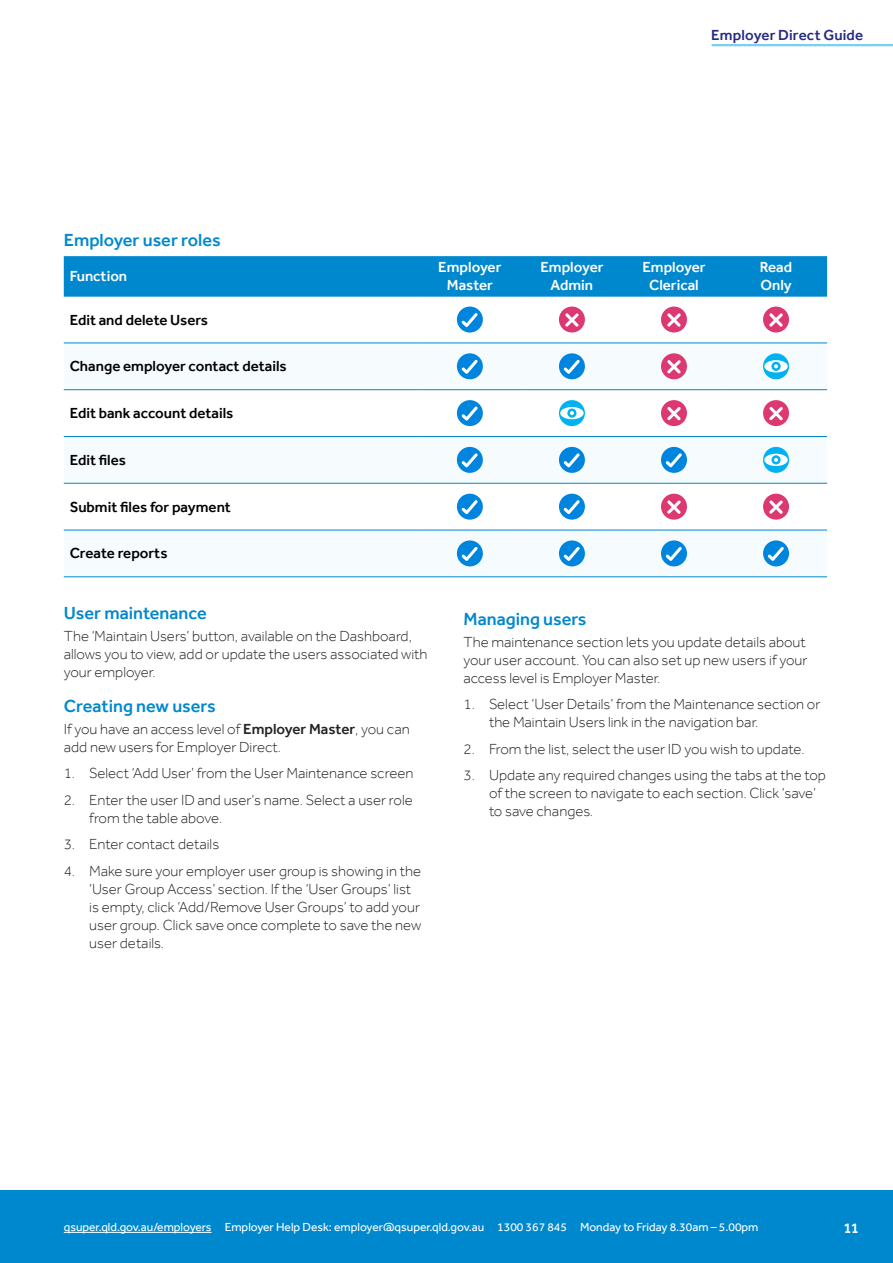
<style>
.page{position:relative;width:893px;height:1263px;background:#fff}
.page>*{position:absolute;margin:0;border:0;box-sizing:border-box;transform-origin:0 0}
.t1{font:500 18px "Effra";color:#0088ce}
.t2{font:300 15px/18px "Effra";color:#212222}
.t3{font:500 15px "Effra";color:#000}
.t4{font:500 15px/18px "Effra";color:#fff;text-align:center}
.t5{font:500 15px "Effra";letter-spacing:.01em;color:#262a82}
.t6{font:12px "Effra";color:#fff}
.s1{font-weight:500}
</style>
<div class="page">
<div style="left:0;top:1191px;width:893px;height:72px;background:#0088ce"></div>
<hr style="left:64px;top:1232px;width:148px;height:1px;background:#fff">
<div style="left:64px;top:256px;width:763px;height:40px;background:#0088ce"></div>
<svg style="left:64px;top:306px;width:763px;height:37px"></svg>
<svg style="left:64px;top:353px;width:763px;height:214px;fill:#f6fbfe"></svg>
<hr style="left:64px;top:296px;width:355px;height:1px;background:#0088ce">
<hr style="left:419px;top:296px;width:102px;height:1px;background:#0088ce">
<hr style="left:521px;top:296px;width:102px;height:1px;background:#0088ce">
<hr style="left:623px;top:296px;width:102px;height:1px;background:#0088ce">
<hr style="left:725px;top:296px;width:102px;height:1px;background:#0088ce">
<hr style="left:64px;top:343px;width:355px;height:1px;background:#0088ce">
<hr style="left:419px;top:343px;width:102px;height:1px;background:#0088ce">
<hr style="left:521px;top:343px;width:102px;height:1px;background:#0088ce">
<hr style="left:623px;top:343px;width:102px;height:1px;background:#0088ce">
<hr style="left:725px;top:343px;width:102px;height:1px;background:#0088ce">
<hr style="left:64px;top:389px;width:355px;height:1px;background:#0088ce">
<hr style="left:419px;top:389px;width:102px;height:1px;background:#0088ce">
<hr style="left:521px;top:389px;width:102px;height:1px;background:#0088ce">
<hr style="left:623px;top:389px;width:102px;height:1px;background:#0088ce">
<hr style="left:725px;top:389px;width:102px;height:1px;background:#0088ce">
<hr style="left:64px;top:436px;width:355px;height:1px;background:#0088ce">
<hr style="left:419px;top:436px;width:102px;height:1px;background:#0088ce">
<hr style="left:521px;top:436px;width:102px;height:1px;background:#0088ce">
<hr style="left:623px;top:436px;width:102px;height:1px;background:#0088ce">
<hr style="left:725px;top:436px;width:102px;height:1px;background:#0088ce">
<hr style="left:64px;top:530px;width:355px;height:1px;background:#0088ce">
<hr style="left:64px;top:576px;width:355px;height:1px;background:#0088ce">
<hr style="left:419px;top:530px;width:102px;height:1px;background:#0088ce">
<hr style="left:419px;top:576px;width:102px;height:1px;background:#0088ce">
<hr style="left:521px;top:530px;width:102px;height:1px;background:#0088ce">
<hr style="left:521px;top:576px;width:102px;height:1px;background:#0088ce">
<hr style="left:623px;top:530px;width:102px;height:1px;background:#0088ce">
<hr style="left:623px;top:576px;width:102px;height:1px;background:#0088ce">
<hr style="left:725px;top:530px;width:102px;height:1px;background:#0088ce">
<hr style="left:725px;top:576px;width:102px;height:1px;background:#0088ce">
<div style="left:457px;top:307px;width:26px;height:25px;background:#0085de;border-radius:50%"></div>
<svg style="left:462px;top:313px;width:16px;height:14px"></svg>
<div style="left:559px;top:307px;width:26px;height:25px;background:#dc3972;border-radius:50%"></div>
<svg style="left:565px;top:313px;width:14px;height:14px"></svg>
<div style="left:661px;top:307px;width:26px;height:25px;background:#dc3972;border-radius:50%"></div>
<svg style="left:667px;top:313px;width:14px;height:14px"></svg>
<div style="left:763px;top:307px;width:26px;height:25px;background:#dc3972;border-radius:50%"></div>
<svg style="left:769px;top:313px;width:14px;height:14px"></svg>
<div style="left:457px;top:353px;width:26px;height:26px;background:#0085de;border-radius:50%"></div>
<svg style="left:462px;top:360px;width:16px;height:14px"></svg>
<div style="left:559px;top:353px;width:26px;height:26px;background:#0085de;border-radius:50%"></div>
<svg style="left:564px;top:360px;width:16px;height:14px"></svg>
<div style="left:661px;top:353px;width:26px;height:26px;background:#dc3972;border-radius:50%"></div>
<svg style="left:667px;top:360px;width:14px;height:14px"></svg>
<svg style="left:763px;top:353px;width:26px;height:26px"></svg>
<svg style="left:764px;top:360px;width:24px;height:12px"></svg>
<svg style="left:771px;top:362px;width:10px;height:9px"></svg>
<svg style="left:774px;top:364px;width:4px;height:4px"></svg>
<div style="left:457px;top:400px;width:26px;height:26px;background:#0085de;border-radius:50%"></div>
<svg style="left:462px;top:406px;width:16px;height:15px"></svg>
<svg style="left:559px;top:400px;width:26px;height:26px"></svg>
<svg style="left:560px;top:407px;width:24px;height:12px"></svg>
<svg style="left:567px;top:408px;width:9px;height:10px"></svg>
<svg style="left:570px;top:411px;width:4px;height:4px"></svg>
<div style="left:661px;top:400px;width:26px;height:26px;background:#dc3972;border-radius:50%"></div>
<svg style="left:667px;top:407px;width:14px;height:13px"></svg>
<div style="left:763px;top:400px;width:26px;height:26px;background:#dc3972;border-radius:50%"></div>
<svg style="left:769px;top:407px;width:14px;height:13px"></svg>
<div style="left:457px;top:447px;width:26px;height:26px;background:#0085de;border-radius:50%"></div>
<svg style="left:462px;top:453px;width:16px;height:14px"></svg>
<div style="left:559px;top:447px;width:26px;height:26px;background:#0085de;border-radius:50%"></div>
<svg style="left:564px;top:453px;width:16px;height:14px"></svg>
<div style="left:661px;top:447px;width:26px;height:26px;background:#0085de;border-radius:50%"></div>
<svg style="left:666px;top:453px;width:16px;height:14px"></svg>
<svg style="left:763px;top:447px;width:26px;height:26px"></svg>
<svg style="left:764px;top:454px;width:24px;height:12px"></svg>
<svg style="left:771px;top:455px;width:10px;height:9px"></svg>
<svg style="left:774px;top:458px;width:4px;height:4px"></svg>
<svg style="left:64px;top:483px;width:763px;height:47px"></svg>
<div style="left:457px;top:540px;width:26px;height:26px;background:#0085de;border-radius:50%"></div>
<svg style="left:462px;top:547px;width:16px;height:14px"></svg>
<div style="left:559px;top:540px;width:26px;height:26px;background:#0085de;border-radius:50%"></div>
<svg style="left:564px;top:547px;width:16px;height:14px"></svg>
<div style="left:661px;top:540px;width:26px;height:26px;background:#0085de;border-radius:50%"></div>
<svg style="left:666px;top:547px;width:16px;height:14px"></svg>
<div style="left:763px;top:540px;width:26px;height:26px;background:#0085de;border-radius:50%"></div>
<svg style="left:768px;top:547px;width:16px;height:14px"></svg>
<svg style="left:712px;top:44px;width:181px;height:2px"></svg>
<p class="t5" style="left:711px;top:26px;width:153px">Employer Direct Guide</p>
<p class="t1" style="left:64px;top:229px;width:158px">Employer user roles</p>
<p class="t4" style="left:70px;top:267px;width:59px">Function</p>
<p class="t4" style="left:438px;top:258px;width:65px">Employer<br>Master</p>
<p class="t4" style="left:540px;top:258px;width:65px">Employer<br>Admin</p>
<p class="t4" style="left:642px;top:258px;width:65px">Employer<br>Clerical</p>
<p class="t4" style="left:760px;top:258px;width:34px;text-align:left">Read<br>Only</p>
<p class="t3" style="left:70px;top:311px;width:140px">Edit and delete Users</p>
<p class="t3" style="left:70px;top:357px;width:218px">Change employer contact details</p>
<p class="t3" style="left:70px;top:404px;width:165px">Edit bank account details</p>
<p class="t3" style="left:70px;top:451px;width:58px">Edit files</p>
<p class="t3" style="left:70px;top:498px;width:163px">Submit files for payment</p>
<p class="t3" style="left:70px;top:544px;width:99px">Create reports</p>
<p class="t1" style="left:64px;top:602px;width:145px">User maintenance</p>
<p class="t2" style="left:64px;top:627px;width:365px">The ‘Maintain Users’ button, available on the Dashboard, allows you to view, add or update the users associated with your employer.</p>
<p class="t1" style="left:64px;top:695px;width:153px">Creating new users</p>
<p class="t2" style="left:64px;top:720px;width:347px">If you have an access level of <span class="s1">Employer Master</span>, you can add new users for Employer Direct.</p>
<p class="t2" style="left:64px;top:764px;width:351px">1. Select ‘Add User’ from the User Maintenance screen</p>
<p class="t2" style="left:89px;top:791px;width:325px;text-indent:-26px">2. Enter the user ID and user’s name. Select a user role from the table above.</p>
<p class="t2" style="left:64px;top:835px;width:157px">3. Enter contact details</p>
<p class="t2" style="left:89px;top:862px;width:333px;text-indent:-26px">4. Make sure your employer user group is showing in the ‘User Group Access’ section. If the ‘User Groups’ list is empty, click ‘Add/Remove User Groups’ to add your user group. Click save once complete to save the new user details.</p>
<p class="t1" style="left:463px;top:608px;width:125px">Managing users</p>
<p class="t2" style="left:463px;top:633px;width:346px;text-align:justify">The maintenance section lets you update details about your user account. You can also set up new users if your access level is Employer Master.</p>
<p class="t2" style="left:489px;top:695px;width:333px;text-indent:-26px">1. Select ‘User Details’ from the Maintenance section or the Maintain Users link in the navigation bar.</p>
<p class="t2" style="left:463px;top:740px;width:343px">2. From the list, select the user ID you wish to update.</p>
<p class="t2" style="left:489px;top:766px;width:339px;text-indent:-26px">3. Update any required changes using the tabs at the top of the screen to navigate to each section. Click ‘save’ to save changes.</p>
<p class="t6" style="left:64px;top:1220px;width:696px">qsuper.qld.gov.au/employers Employer Help Desk: employer@qsuper.qld.gov.au 1300 367 845 Monday to Friday 8.30am – 5.00pm</p>
<p class="t4" style="left:843px;top:1219px;width:17px">11</p>
</div>
